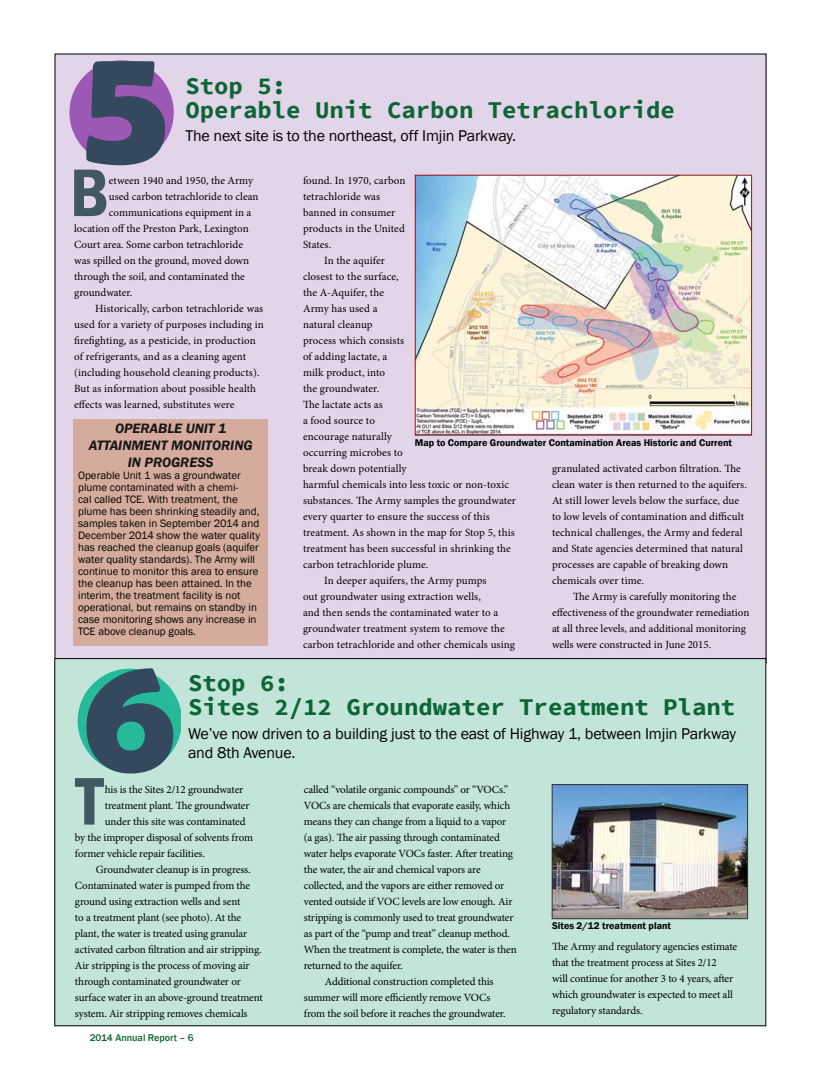
<style>
.page{position:relative;width:819px;height:1080px;background:#fff}
.page>*{position:absolute;margin:0;border:0;box-sizing:border-box;transform-origin:0 0}
.Body_text_no_indent{font:600 condensed 69.7px "Franklin Gothic";color:#415863}
.Tour_Subhead{font:700 24px/24px "Source Code Pro";color:#0d6536}
.Tour_Lead{font:16px/19.2px "Franklin Gothic";letter-spacing:-.01em;color:#000}
.Head_14{font:italic 600 14px/16.8px "Franklin Gothic";color:#161616;text-align:center}
.Body_text{font:11px/16px "Minion Pro";color:#000}
.Sidebar_text_no_inde{font:11px/12px "Franklin Gothic";color:#000}
.Body_text_no_indent-2{font:11px "Minion Pro";letter-spacing:-.01em;color:#000}
.t1{font:600 10px "Franklin Gothic";color:#000}
.t2{font:500 10px "Franklin Gothic";color:#0d6536}
</style>
<div class="page">
<div style="left:55px;top:54px;width:711px;height:609px;background:#e2d5ea"></div>
<div style="left:55px;top:659px;width:711px;height:367px;background:#c2e4d9"></div>
<img style="left:554px;top:786px;width:192px;height:131px">
<div style="left:552px;top:784px;width:196px;height:135px;border:1px solid #333"></div>
<div style="left:74px;top:419px;width:194px;height:227px;background:#d4ab9c"></div>
<img style="left:417px;top:177px;width:333px;height:256px">
<div style="left:415px;top:175px;width:337px;height:260px;border:1px solid #8c1619"></div>
<svg style="left:78px;top:668px;width:103px;height:106px"></svg>
<div style="left:69px;top:60px;width:105px;height:105px;background:#9c58b5;border-radius:50%"></div>
<svg style="left:86px;top:61px;width:79px;height:104px"></svg>
<p class="Tour_Subhead" style="left:185px;top:73px;width:491px">Stop 5:<br>Operable Unit Carbon Tetrachloride</p>
<p class="Tour_Lead" style="left:185px;top:127px;width:332px">The next site is to the northeast, off Imjin Parkway.</p>
<p class="Body_text" style="left:303px;top:173px;width:104px">found. In 1970, carbon tetrachloride was banned in consumer products in the United<br>States.</p>
<p class="Body_text" style="left:303px;top:253px;width:215px;text-indent:21px">In the aquifer<br>closest to the surface,<br>the A-Aquifer, the<br>Army has used a<br>natural cleanup<br>process which consists<br>of adding lactate, a<br>milk product, into<br>the groundwater.<br>The lactate acts as<br>a food source to<br>encourage naturally<br>occurring microbes to<br>break down potentially<br>harmful chemicals into less toxic or non-toxic substances. The Army samples the groundwater every quarter to ensure the success of this treatment. As shown in the map for Stop 5, this treatment has been successful in shrinking the carbon tetrachloride plume.</p>
<p class="Body_text" style="left:303px;top:573px;width:214px;text-indent:21px">In deeper aquifers, the Army pumps<br>out groundwater using extraction wells,<br>and then sends the contaminated water to a groundwater treatment system to remove the carbon tetrachloride and other chemicals using</p>
<p class="Body_text_no_indent" style="left:70px;top:146px;width:41px">B</p>
<p class="Body_text_no_indent-2" style="left:109px;top:173px;width:146px">etween 1940 and 1950, the Army</p>
<p class="Body_text_no_indent-2" style="left:109px;top:189px;width:151px">used carbon tetrachloride to clean</p>
<p class="Body_text_no_indent-2" style="left:109px;top:205px;width:144px">communications equipment in a</p>
<p class="Body_text_no_indent-2" style="left:74px;top:221px;width:176px">location off the Preston Park, Lexington</p>
<p class="Body_text_no_indent-2" style="left:74px;top:237px;width:170px">Court area. Some carbon tetrachloride</p>
<p class="Body_text_no_indent-2" style="left:74px;top:253px;width:177px">was spilled on the ground, moved down</p>
<p class="Body_text_no_indent-2" style="left:74px;top:269px;width:172px">through the soil, and contaminated the</p>
<p class="Body_text_no_indent-2" style="left:74px;top:285px;width:60px">groundwater.</p>
<p class="Body_text" style="left:74px;top:301px;width:191px;text-indent:21px">Historically, carbon tetrachloride was used for a variety of purposes including in firefighting, as a pesticide, in production of refrigerants, and as a cleaning agent (including household cleaning products).<br>But as information about possible health effects was learned, substitutes were</p>
<p class="Head_14" style="left:89px;top:420px;width:165px">OPERABLE UNIT 1<br>ATTAINMENT MONITORING<br>IN PROGRESS</p>
<p class="Sidebar_text_no_inde" style="left:78px;top:470px;width:183px">Operable Unit 1 was a groundwater plume contaminated with a chemi-<br>cal called TCE. With treatment, the plume has been shrinking steadily and, samples taken in September 2014 and December 2014 show the water quality has reached the cleanup goals (aquifer water quality standards). The Army will continue to monitor this area to ensure the cleanup has been attained. In the interim, the treatment facility is not operational, but remains on standby in case monitoring shows any increase in TCE above cleanup goals.</p>
<p class="t1" style="left:415px;top:437px;width:319px">Map to Compare Groundwater Contamination Areas Historic and Current</p>
<p class="Body_text" style="left:552px;top:461px;width:196px">granulated activated carbon filtration. The clean water is then returned to the aquifers.<br>At still lower levels below the surface, due to low levels of contamination and difficult technical challenges, the Army and federal and State agencies determined that natural processes are capable of breaking down chemicals over time.</p>
<p class="Body_text" style="left:552px;top:589px;width:199px;text-indent:21px">The Army is carefully monitoring the effectiveness of the groundwater remediation at all three levels, and additional monitoring wells were constructed in June 2015.</p>
<p class="Tour_Subhead" style="left:188px;top:671px;width:549px">Stop 6:<br>Sites 2/12 Groundwater Treatment Plant</p>
<p class="Tour_Lead" style="left:188px;top:724px;width:549px">We’ve now driven to a building just to the east of Highway 1, between Imjin Parkway and 8th Avenue.</p>
<p class="Body_text_no_indent" style="left:76px;top:755px;width:29px">T</p>
<p class="Body_text_no_indent-2" style="left:105px;top:782px;width:140px">his is the Sites 2/12 groundwater</p>
<p class="Body_text_no_indent-2" style="left:105px;top:798px;width:146px">treatment plant. The groundwater</p>
<p class="Body_text_no_indent-2" style="left:105px;top:814px;width:142px">under this site was contaminated</p>
<p class="Body_text_no_indent-2" style="left:75px;top:830px;width:180px">by the improper disposal of solvents from</p>
<p class="Body_text_no_indent-2" style="left:75px;top:846px;width:132px">former vehicle repair facilities.</p>
<p class="Body_text" style="left:75px;top:861px;width:189px;text-indent:21px">Groundwater cleanup is in progress.<br>Contaminated water is pumped from the ground using extraction wells and sent<br>to a treatment plant (see photo). At the plant, the water is treated using granular activated carbon filtration and air stripping.<br>Air stripping is the process of moving air through contaminated groundwater or surface water in an above-ground treatment system. Air stripping removes chemicals</p>
<p class="t2" style="left:90px;top:1031px;width:105px">2014 Annual Report – 6</p>
<p class="Body_text" style="left:304px;top:781px;width:214px">called “volatile organic compounds” or “VOCs.” VOCs are chemicals that evaporate easily, which means they can change from a liquid to a vapor (a gas). The air passing through contaminated water helps evaporate VOCs faster. After treating the water, the air and chemical vapors are collected, and the vapors are either removed or vented outside if VOC levels are low enough. Air stripping is commonly used to treat groundwater as part of the “pump and treat” cleanup method.<br>When the treatment is complete, the water is then returned to the aquifer.</p>
<p class="Body_text" style="left:304px;top:973px;width:203px;text-indent:21px">Additional construction completed this summer will more efficiently remove VOCs from the soil before it reaches the groundwater.</p>
<p class="t1" style="left:552px;top:919px;width:120px">Sites 2/12 treatment plant</p>
<p class="Body_text" style="left:552px;top:939px;width:187px">The Army and regulatory agencies estimate that the treatment process at Sites 2/12<br>will continue for another 3 to 4 years, after which groundwater is expected to meet all regulatory standards.</p>
</div>
